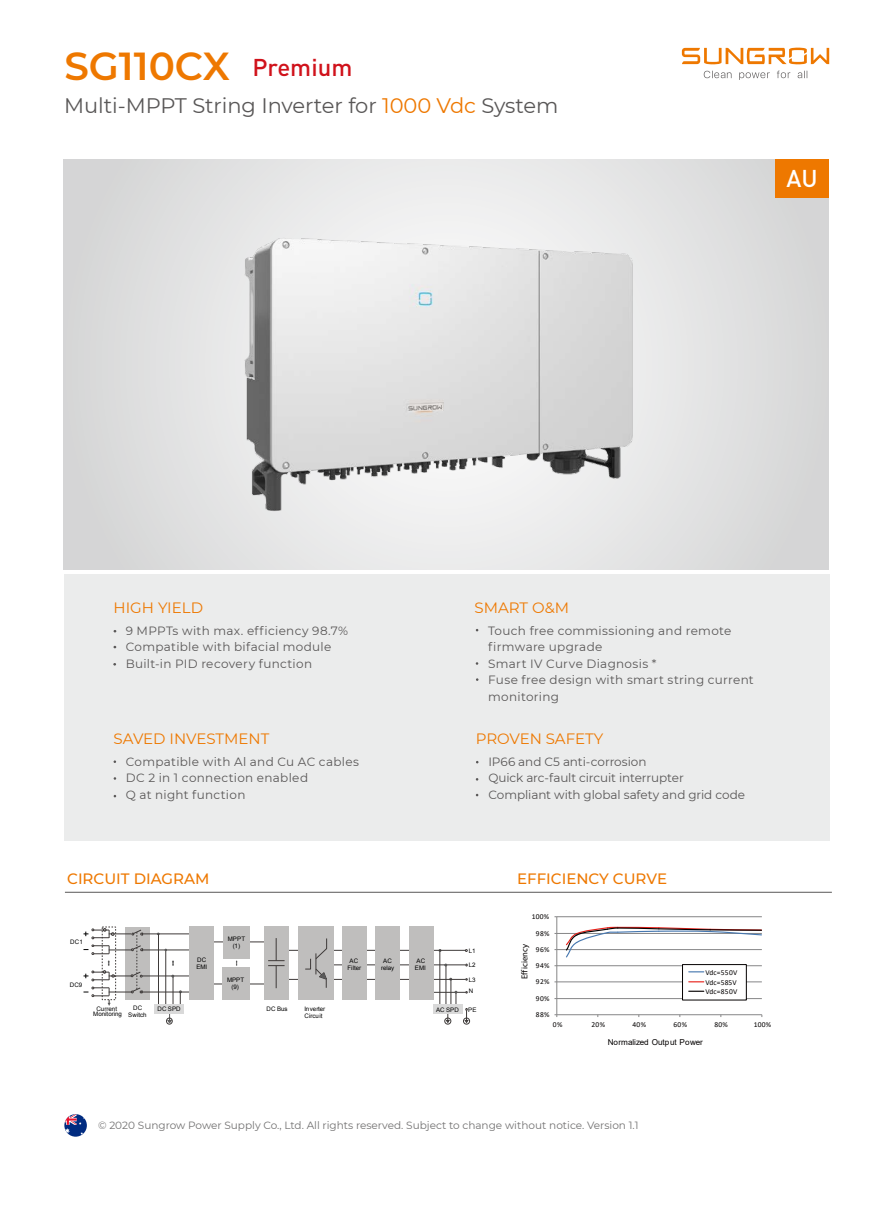
<style>
.page{position:relative;width:893px;height:1212px;background:#fff}
.page>*{position:absolute;margin:0;border:0;box-sizing:border-box;transform-origin:0 0}
.t1{font:600 39px "Montserrat";color:#ee7800}
.t2{font:500 24px "DIN";color:#d0121b}
.t3{font:500 24px "DIN";color:#fff}
.t4{font:21px "Montserrat";letter-spacing:-.005em;color:#595757}
.t5{font:15px "Montserrat";color:#ee7800}
.t6{font:500 15px "Montserrat";color:#ee7800}
.t7{font:12px/16.5px "Montserrat";letter-spacing:.02em;color:#595757}
.t8{font:12px/16.5px "Montserrat";letter-spacing:-.01em;color:#595757}
.t9{font:10.5px "Montserrat";color:#727171}
.t10{font:800 8.7px "Helvetica Neue LT Std";color:#040000}
.t11{font:8.1px "Arial";letter-spacing:-.01em;color:#040000}
.t12{font:7.5px/9.8px "Calibri";letter-spacing:.03em;color:#040000;text-align:justify}
.t13{font:6.15px/7.2px "Arial";letter-spacing:.005em;color:#000;text-align:center}
.s1{color:#ee7800}
</style>
<div class="page">
<svg style="left:64px;top:1114px;width:23px;height:23px"></svg>
<svg style="left:64px;top:1114px;width:22px;height:21px"></svg>
<svg style="left:682px;top:48px;width:147px;height:16px"></svg>
<svg style="left:704px;top:71px;width:28px;height:7px"></svg>
<svg style="left:739px;top:72px;width:31px;height:8px"></svg>
<svg style="left:798px;top:71px;width:10px;height:7px"></svg>
<svg style="left:777px;top:71px;width:13px;height:7px"></svg>
<div style="left:125px;top:927px;width:24px;height:72px;background:#bfbebd"></div>
<hr style="left:202px;top:984px;width:69px;height:1px;background:#3e3a39">
<hr style="left:419px;top:992px;width:47px;height:1px;background:#3e3a39">
<hr style="left:142px;top:992px;width:67px;height:1px;background:#3e3a39">
<hr style="left:142px;top:976px;width:58px;height:1px;background:#3e3a39">
<hr style="left:202px;top:942px;width:69px;height:1px;background:#3e3a39">
<hr style="left:330px;top:964px;width:136px;height:1px;background:#3e3a39">
<div style="left:463px;top:1018px;width:7px;height:6px;border:1px solid #3e3a39;border-radius:50%"></div>
<svg style="left:465px;top:1008px;width:3px;height:15px"></svg>
<hr style="left:446px;top:965px;width:1px;height:40px;background:#3e3a39">
<hr style="left:440px;top:951px;width:1px;height:53px;background:#3e3a39">
<hr style="left:143px;top:950px;width:66px;height:1px;background:#3e3a39">
<hr style="left:276px;top:950px;width:189px;height:1px;background:#3e3a39">
<hr style="left:280px;top:979px;width:186px;height:1px;background:#3e3a39">
<div style="left:342px;top:926px;width:25px;height:73px;background:#bfbebd"></div>
<div style="left:376px;top:926px;width:24px;height:73px;background:#bfbebd"></div>
<div style="left:409px;top:926px;width:24px;height:73px;background:#bfbebd"></div>
<div style="left:298px;top:926px;width:35px;height:73px;background:#bfbebd"></div>
<svg style="left:305px;top:938px;width:22px;height:50px"></svg>
<hr style="left:142px;top:933px;width:58px;height:1px;background:#3e3a39">
<div style="left:264px;top:926px;width:25px;height:73px;background:#bfbebd"></div>
<svg style="left:268px;top:938px;width:17px;height:50px"></svg>
<div style="left:190px;top:926px;width:24px;height:73px;background:#bfbebd"></div>
<div style="left:223px;top:926px;width:27px;height:32px;background:#bfbebd"></div>
<div style="left:222px;top:967px;width:28px;height:32px;background:#bfbebd"></div>
<svg style="left:84px;top:928px;width:59px;height:78px"></svg>
<hr style="left:158px;top:934px;width:1px;height:71px;background:#3e3a39">
<svg style="left:179px;top:990px;width:3px;height:14px"></svg>
<hr style="left:173px;top:975px;width:1px;height:34px;background:#3e3a39">
<hr style="left:165px;top:949px;width:1px;height:62px;background:#3e3a39">
<div style="left:166px;top:1018px;width:7px;height:6px;border:1px solid #3e3a39;border-radius:50%"></div>
<svg style="left:168px;top:1013px;width:3px;height:10px"></svg>
<div style="left:155px;top:1004px;width:29px;height:9px;background:#d9d9d9"></div>
<div style="left:444px;top:1018px;width:7px;height:6px;border:1px solid #3e3a39;border-radius:50%"></div>
<svg style="left:446px;top:978px;width:11px;height:45px"></svg>
<div style="left:433px;top:1004px;width:29px;height:9px;background:#d9d9d9"></div>
<hr style="left:557px;top:916px;width:205px;height:1px;background:#868687">
<hr style="left:557px;top:933px;width:205px;height:1px;background:#868687">
<hr style="left:557px;top:949px;width:205px;height:1px;background:#868687">
<hr style="left:557px;top:965px;width:205px;height:1px;background:#868687">
<hr style="left:557px;top:981px;width:205px;height:1px;background:#868687">
<hr style="left:557px;top:998px;width:205px;height:1px;background:#868687">
<hr style="left:556px;top:917px;width:1px;height:98px;background:#868687">
<hr style="left:557px;top:1014px;width:205px;height:1px;background:#868687">
<div style="left:682px;top:964px;width:64px;height:36px;background:#fff"></div>
<div style="left:682px;top:964px;width:65px;height:36px;border:1px solid #040000"></div>
<svg style="left:689px;top:971px;width:15px;height:1px"></svg>
<svg style="left:689px;top:981px;width:15px;height:1px"></svg>
<svg style="left:689px;top:991px;width:15px;height:1px"></svg>
<svg style="left:565px;top:926px;width:197px;height:32px"></svg>
<div style="left:64px;top:574px;width:765px;height:267px;background:#ebecec"></div>
<svg style="left:64px;top:159px;width:765px;height:410px;background:#dfe0e0"></svg>
<hr style="left:65px;top:892px;width:767px;height:1px;background:#595757">
<img style="left:213px;top:215px;width:447px;height:304px">
<div style="left:775px;top:159px;width:54px;height:39px;background:#ee7800"></div>
<h1 class="t1" style="left:64px;top:38px;width:167px">SG110CX</h1>
<h2 class="t2" style="left:252px;top:52px;width:101px">Premium</h2>
<h3 class="t4" style="left:64px;top:91px;width:496px">Multi-MPPT String Inverter for <span class="s1">1000 Vdc</span> System</h3>
<h2 class="t3" style="left:786px;top:163px;width:33px">AU</h2>
<p class="t5" style="left:114px;top:597px;width:91px">HIGH YIELD</p>
<p class="t5" style="left:475px;top:597px;width:96px">SMART O&amp;M</p>
<p class="t7" style="left:126px;top:622px;width:224px">9 MPPTs with max. efficiency 98.7%<br>Compatible with bifacial module<br>Built-in PID recovery function</p>
<p class="t7" style="left:488px;top:622px;width:267px">Touch free commissioning and remote firmware upgrade<br>Smart IV Curve Diagnosis *<br>Fuse free design with smart string current monitoring</p>
<p class="t5" style="left:114px;top:728px;width:157px">SAVED INVESTMENT</p>
<p class="t5" style="left:476px;top:728px;width:129px">PROVEN SAFETY</p>
<p class="t7" style="left:126px;top:753px;width:235px">Compatible with Al and Cu AC cables<br>DC 2 in 1 connection enabled<br>Q at night function</p>
<p class="t8" style="left:488px;top:753px;width:258px">IP66 and C5 anti-corrosion<br>Quick arc-fault circuit interrupter<br>Compliant with global safety and grid code</p>
<p class="t6" style="left:67px;top:868px;width:144px">CIRCUIT DIAGRAM</p>
<p class="t6" style="left:517px;top:868px;width:151px">EFFICIENCY CURVE</p>
<p class="t13" style="left:70px;top:938px;width:14px">DC1</p>
<p class="t13" style="left:70px;top:981px;width:14px">DC9</p>
<p class="t13" style="left:196px;top:956px;width:12px;text-align:left">DC<br>EMI</p>
<p class="t13" style="left:228px;top:935px;width:19px">MPPT (1)</p>
<p class="t13" style="left:227px;top:976px;width:19px">MPPT</p>
<p class="t13" style="left:232px;top:983px;width:9px">(9)</p>
<p class="t13" style="left:347px;top:957px;width:15px">AC<br>Filter</p>
<p class="t13" style="left:381px;top:957px;width:15px">AC relay</p>
<p class="t13" style="left:415px;top:957px;width:12px;text-align:left">AC<br>EMI</p>
<p class="t13" style="left:469px;top:947px;width:8px">L1</p>
<p class="t13" style="left:469px;top:961px;width:8px">L2</p>
<p class="t13" style="left:469px;top:976px;width:8px">L3</p>
<p class="t13" style="left:469px;top:988px;width:6px">N</p>
<p class="t12" style="left:532px;top:912px;width:19px">100%</p>
<p class="t12" style="left:536px;top:928px;width:15px">98%</p>
<p class="t10" style="left:519px;top:979px;width:36px;rotate:-90deg">E iciency</p>
<p class="t12" style="left:536px;top:944px;width:15px">96%</p>
<p class="t12" style="left:536px;top:960px;width:15px">94%</p>
<p class="t12" style="left:536px;top:977px;width:15px">92%</p>
<p class="t12" style="left:536px;top:993px;width:15px">90%</p>
<p class="t13" style="left:128px;top:1004px;width:20px">DC<br>Switch</p>
<p class="t13" style="left:157px;top:1005px;width:25px">DC SPD</p>
<p class="t13" style="left:267px;top:1005px;width:23px">DC Bus</p>
<p class="t13" style="left:304px;top:1005px;width:22px;text-align:left">Inverter<br>Circuit</p>
<p class="t13" style="left:96px;top:1005px;width:22px">Current</p>
<p class="t13" style="left:436px;top:1006px;width:24px">AC SPD</p>
<p class="t13" style="left:93px;top:1010px;width:30px">Monitoring</p>
<p class="t12" style="left:536px;top:1009px;width:15px">88%</p>
<p class="t13" style="left:468px;top:1006px;width:10px">PE</p>
<p class="t12" style="left:705px;top:967px;width:33px">Vdc=550V Vdc=585V Vdc=850V</p>
<p class="t12" style="left:553px;top:1019px;width:11px">0%</p>
<p class="t12" style="left:592px;top:1019px;width:15px">20%</p>
<p class="t12" style="left:632px;top:1019px;width:15px">40%</p>
<p class="t12" style="left:673px;top:1019px;width:15px">60%</p>
<p class="t12" style="left:714px;top:1019px;width:15px">80%</p>
<p class="t12" style="left:754px;top:1019px;width:19px">100%</p>
<p class="t11" style="left:608px;top:1036px;width:96px">Normalized Output Power</p>
<p class="t9" style="left:98px;top:1118px;width:542px">© 2020 Sungrow Power Supply Co., Ltd. All rights reserved. Subject to change without notice. Version 1.1</p>
</div>
